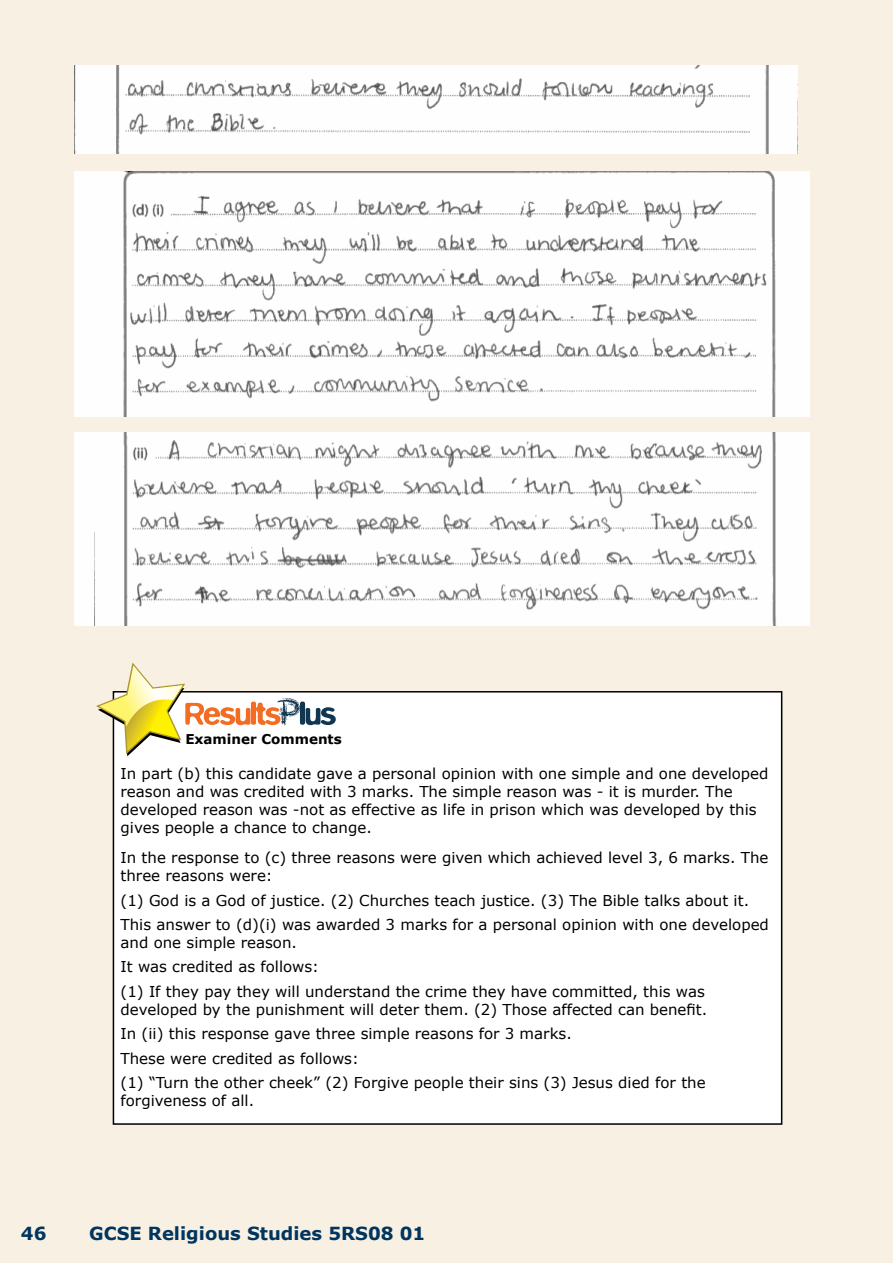
<style>
.page{position:relative;width:893px;height:1263px;background:#f8f0e2}
.page>*{position:absolute;margin:0;border:0;box-sizing:border-box;transform-origin:0 0}
.t1{font:700 18px "Verdana";color:#00355f}
.t2{font:15px/24.3px "Verdana";color:#000}
.t3{font:700 13.5px "Verdana";color:#000}
</style>
<div class="page">
<img style="left:75px;top:66px;width:722px;height:87px">
<img style="left:75px;top:172px;width:735px;height:245px">
<img style="left:75px;top:433px;width:735px;height:192px">
<div style="left:113px;top:692px;width:669px;height:432px;background:#fff"></div>
<svg style="left:96px;top:662px;width:240px;height:94px"></svg>
<p class="t3" style="left:185px;top:730px;width:158px">Examiner Comments</p>
<p class="t2" style="left:121px;top:763px;width:649px;line-height:18px">In part (b) this candidate gave a personal opinion with one simple and one developed reason and was credited with 3 marks. The simple reason was - it is murder. The developed reason was -not as effective as life in prison which was developed by this gives people a chance to change.</p>
<p class="t2" style="left:121px;top:848px;width:649px;line-height:18px">In the response to (c) three reasons were given which achieved level 3, 6 marks. The three reasons were:</p>
<p class="t2" style="left:121px;top:887px;width:650px">(1) God is a God of justice. (2) Churches teach justice. (3) The Bible talks about it.<br>This answer to (d)(i) was awarded 3 marks for a personal opinion with one developed</p>
<p class="t2" style="left:121px;top:930px;width:586px">and one simple reason.<br>It was credited as follows:<br>(1) If they pay they will understand the crime they have committed, this was</p>
<p class="t2" style="left:121px;top:997px;width:588px">developed by the punishment will deter them. (2) Those affected can benefit.<br>In (ii) this response gave three simple reasons for 3 marks.<br>These were credited as follows:<br>(1) “Turn the other cheek” (2) Forgive people their sins (3) Jesus died for the</p>
<p class="t2" style="left:121px;top:1088px;width:135px">forgiveness of all.</p>
<p class="t1" style="left:21px;top:1222px;width:27px">46</p>
<p class="t1" style="left:89px;top:1222px;width:338px">GCSE Religious Studies 5RS08 01</p>
</div>
